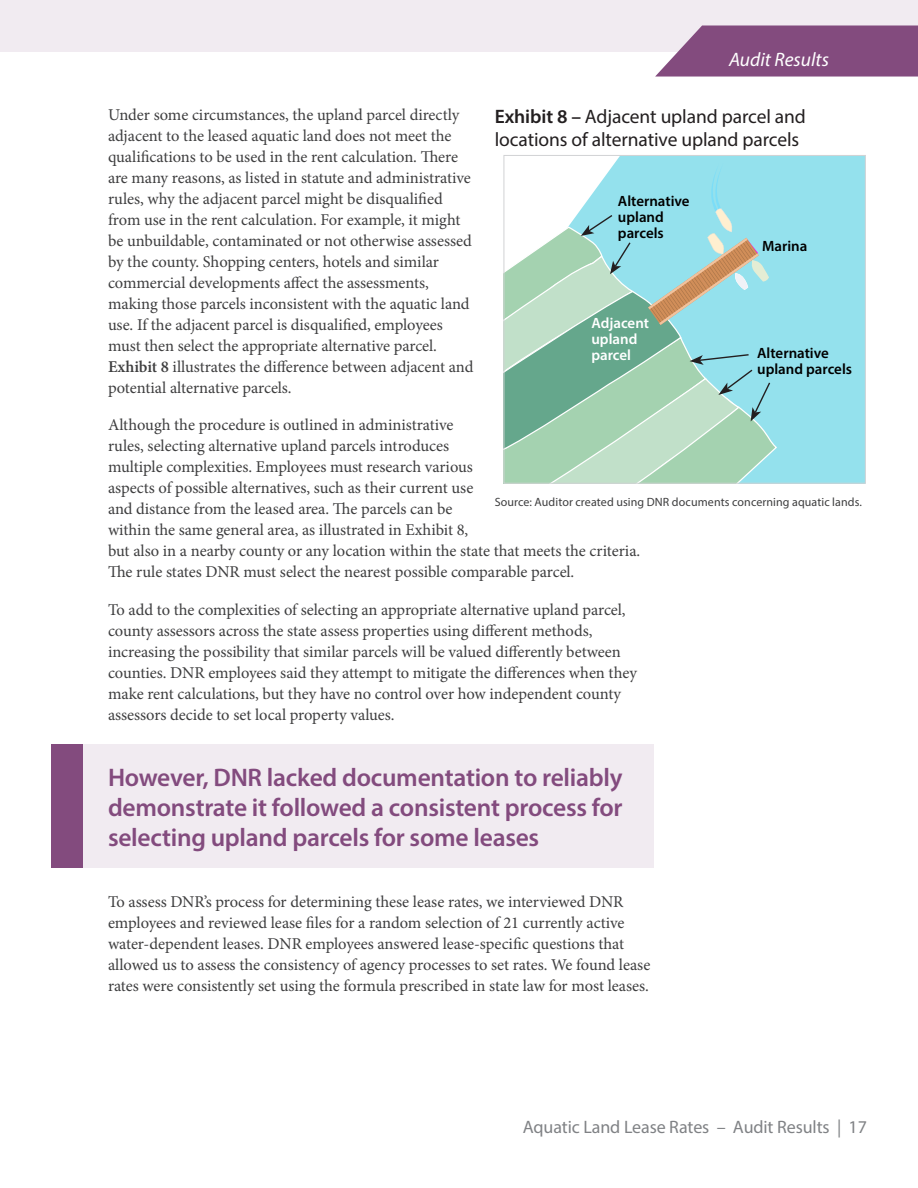
<style>
.page{position:relative;width:918px;height:1188px;background:#fff}
.page>*{position:absolute;margin:0;border:0;box-sizing:border-box;transform-origin:0 0}
.A-level_header__was_Subheading_1B{font:600 25.5px/30px "Myriad Pro";letter-spacing:-.01em;color:#834b7e;text-align:justify}
.Table_graph_titiles__was_Chart__Diagram_{font:19.5px/23.2px "Myriad Pro";letter-spacing:-.005em;color:#231f20}
.t1{font:italic 19.5px "Myriad Pro";color:#fff}
.t2{font:18px "Myriad Pro";letter-spacing:-.005em;color:#808285}
.Paragraph__was_Body_Paragraph_Minion_Sty{font:16.5px/21px "Minion Pro";letter-spacing:-.005em;color:#3e3e3f}
.t3{font:600 15px/16.2px "Myriad Pro";color:#000}
.t4{font:600 15px/16.2px "Myriad Pro";color:#fff}
.Source_Information{font:12px "Myriad Pro";letter-spacing:.005em;color:#3e3e3f}
.s1{font-weight:600}
</style>
<div class="page">
<div style="left:0;top:0;width:918px;height:51px;background:#f1ebf1"></div>
<svg style="left:655px;top:26px;width:263px;height:51px;background:#8e5b89"></svg>
<div style="left:51px;top:744px;width:603px;height:123px;background:#f1ebf1"></div>
<div style="left:51px;top:744px;width:31px;height:123px;background:#834b7e"></div>
<div style="left:614px;top:157px;width:250px;height:324px;background:#94e1ed"></div>
<svg style="left:506px;top:164px;width:272px;height:317px;background:#a3d5c9"></svg>
<div style="left:504px;top:155px;width:362px;height:328px;border:1px solid #d1d2d4"></div>
<p class="t1" style="left:729px;top:47px;width:102px">Audit Results</p>
<p class="Paragraph__was_Body_Paragraph_Minion_Sty" style="left:108px;top:104px;width:367px">Under some circumstances, the upland parcel directly adjacent to the leased aquatic land does not meet the qualifications to be used in the rent calculation. There are many reasons, as listed in statute and administrative rules, why the adjacent parcel might be disqualified from use in the rent calculation. For example, it might be unbuildable, contaminated or not otherwise assessed by the county. Shopping centers, hotels and similar commercial developments affect the assessments, making those parcels inconsistent with the aquatic land use. If the adjacent parcel is disqualified, employees must then select the appropriate alternative parcel.<br><span class="s1">Exhibit 8</span> illustrates the difference between adjacent and potential alternative parcels.</p>
<p class="Paragraph__was_Body_Paragraph_Minion_Sty" style="left:108px;top:415px;width:534px">Although the procedure is outlined in administrative<br>rules, selecting alternative upland parcels introduces<br>multiple complexities. Employees must research various<br>aspects of possible alternatives, such as their current use<br>and distance from the leased area. The parcels can be<br>within the same general area, as illustrated in Exhibit 8,<br>but also in a nearby county or any location within the state that meets the criteria.<br>The rule states DNR must select the nearest possible comparable parcel.</p>
<p class="Paragraph__was_Body_Paragraph_Minion_Sty" style="left:108px;top:599px;width:531px">To add to the complexities of selecting an appropriate alternative upland parcel, county assessors across the state assess properties using different methods, increasing the possibility that similar parcels will be valued differently between counties. DNR employees said they attempt to mitigate the differences when they make rent calculations, but they have no control over how independent county assessors decide to set local property values.</p>
<p class="Table_graph_titiles__was_Chart__Diagram_" style="left:495px;top:104px;width:313px"><span class="s1">Exhibit 8 –</span> Adjacent upland parcel and locations of alternative upland parcels</p>
<p class="t3" style="left:618px;top:192px;width:73px">Alternative upland parcels</p>
<p class="t3" style="left:762px;top:237px;width:47px">Marina</p>
<p class="t4" style="left:591px;top:314px;width:59px">Adjacent upland parcel</p>
<p class="t3" style="left:757px;top:344px;width:96px">Alternative upland parcels</p>
<p class="Source_Information" style="left:495px;top:495px;width:369px">Source: Auditor created using DNR documents concerning aquatic lands.</p>
<p class="A-level_header__was_Subheading_1B" style="left:108px;top:762px;width:516px">However, DNR lacked documentation to reliably demonstrate it followed a consistent process for selecting upland parcels for some leases</p>
<p class="Paragraph__was_Body_Paragraph_Minion_Sty" style="left:108px;top:891px;width:544px">To assess DNR’s process for determining these lease rates, we interviewed DNR employees and reviewed lease files for a random selection of 21 currently active water-dependent leases. DNR employees answered lease-specific questions that allowed us to assess the consistency of agency processes to set rates. We found lease rates were consistently set using the formula prescribed in state law for most leases.</p>
<p class="t2" style="left:523px;top:1116px;width:346px">Aquatic Land Lease Rates – Audit Results | 17</p>
</div>
